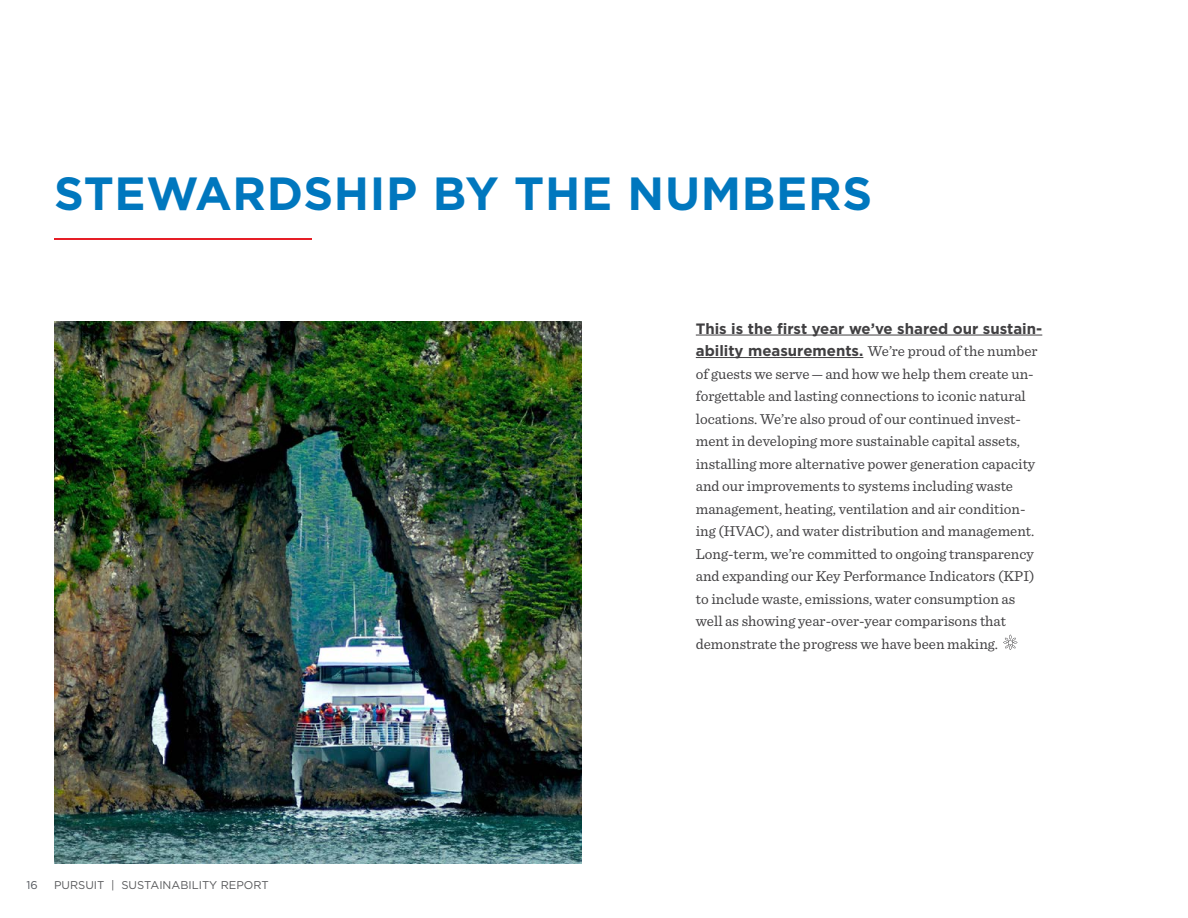
<style>
.page{position:relative;width:1188px;height:918px;background:#fff}
.page>*{position:absolute;margin:0;border:0;box-sizing:border-box;transform-origin:0 0}
.t1{font:700 46.5px "Gotham";letter-spacing:.015em;color:#0077be}
.t2{font:15px/22.5px "Sentinel";color:#414042}
.t3{font:700 15px "Gotham";color:#414042}
.t4{font:11.25px "Gotham";color:#58595b}
.t5{font:11.25px "Gotham";color:#52555b}
.s1{font-family:"Gotham";font-weight:700}
</style>
<div class="page">
<img style="left:54px;top:322px;width:527px;height:542px">
<hr style="left:696px;top:335px;width:346px;height:1px;background:#414042">
<hr style="left:696px;top:357px;width:167px;height:1px;background:#414042">
<svg style="left:1003px;top:635px;width:14px;height:15px"></svg>
<hr style="left:54px;top:238px;width:258px;height:2px;background:#e61e26">
<h1 class="t1" style="left:54px;top:162px;width:820px">STEWARDSHIP BY THE NUMBERS</h1>
<p class="t5" style="left:26px;top:878px;width:13px">16</p>
<p class="t4" style="left:54px;top:878px;width:216px">PURSUIT | SUSTAINABILITY REPORT</p>
<p class="t3" style="left:696px;top:318px;width:348px">This is the first year we’ve shared our sustain-</p>
<p class="t2" style="left:696px;top:339px;width:343px"><span class="s1">ability measurements.</span> We’re proud of the number of guests we serve — and how we help them create un&shy;forgettable and lasting connections to iconic natural locations. We’re also proud of our continued invest&shy;ment in developing more sustainable capital assets, installing more alternative power generation capacity and our improvements to systems including waste management, heating, ventilation and air condition&shy;ing (HVAC), and water distribution and management.<br>Long-term, we’re committed to ongoing transparency and expanding our Key Performance Indicators (KPI) to include waste, emissions, water consumption as well as showing year-over-year comparisons that demonstrate the progress we have been making.</p>
</div>
